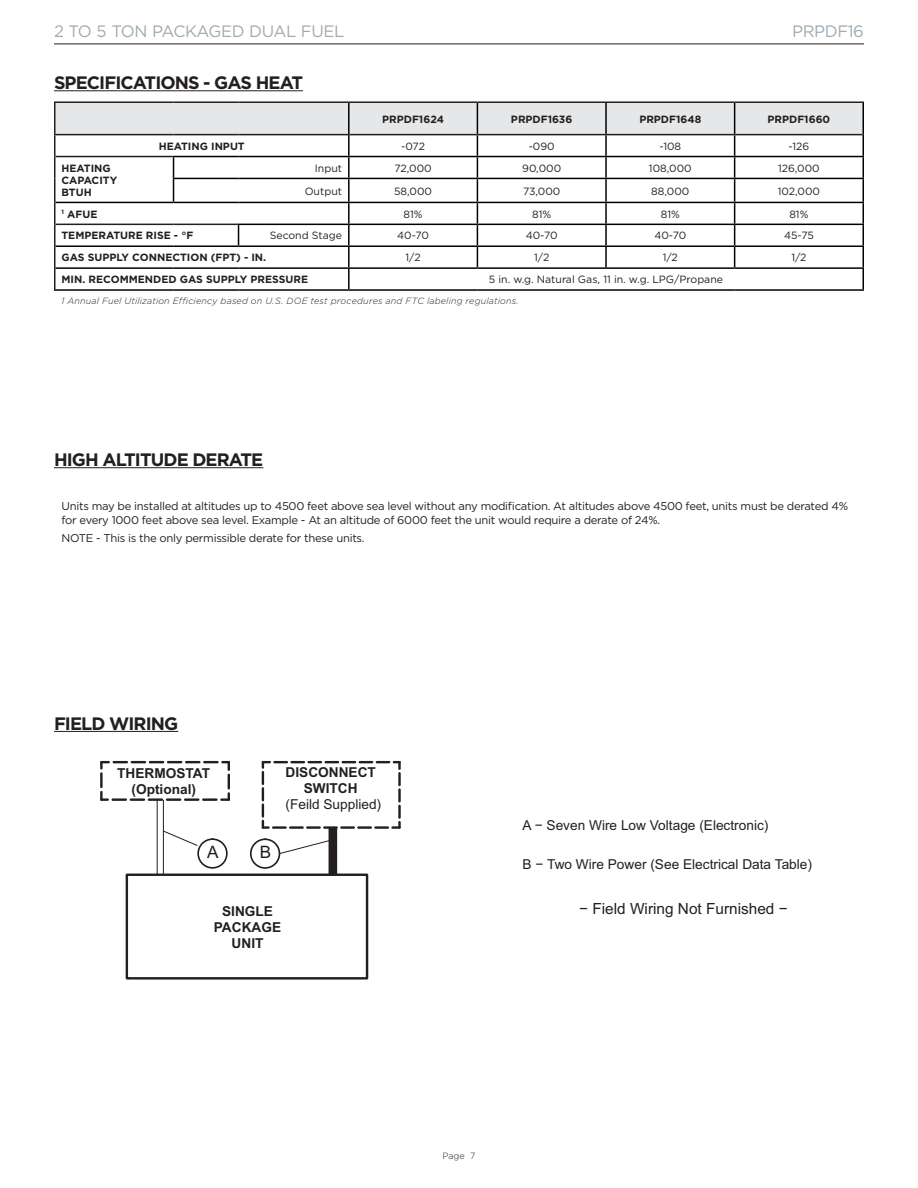
<style>
.page{position:relative;width:918px;height:1188px;background:#fff}
.page>*{position:absolute;margin:0;border:0;box-sizing:border-box;transform-origin:0 0}
.t1{font:700 18px "Gotham";letter-spacing:-.05em;color:#231f20}
.t2{font:17.1px "Arial";color:#231f20}
.t3{font:16.5px "Gotham";letter-spacing:-.025em;color:#9faab2}
.t4{font:15.45px "Arial";color:#231f20}
.t5{font:13.65px "Arial";color:#231f20}
.t6{font:700 13.65px/15.9px "Arial";color:#231f20;text-align:center}
.Body_Text{font:11.25px/13.5px "Gotham";letter-spacing:-.025em;color:#231f20}
.Chart_Body{font:10.5px "Gotham";color:#231f20}
.Chart_Headers{font:700 10.5px/12px "Gotham";color:#231f20}
.Footnotes{font:italic 300 9px "Gotham";letter-spacing:.02em;color:#231f20}
.t7{font:300 9px "Gotham";color:#231f20}
.s1{font-weight:400}
</style>
<div class="page">
<hr style="left:54px;top:44px;width:405px;height:1px;background:#231f20">
<hr style="left:459px;top:44px;width:405px;height:1px;background:#231f20">
<hr style="left:157px;top:785px;width:1px;height:115px;background:#231f20">
<hr style="left:163px;top:788px;width:1px;height:106px;background:#231f20">
<div style="left:329px;top:812px;width:8px;height:88px;background:#231f20"></div>
<div style="left:127px;top:875px;width:240px;height:103px;background:#fff"></div>
<div style="left:126px;top:874px;width:242px;height:106px;border:2px solid #231f20"></div>
<div style="left:197px;top:838px;width:31px;height:31px;background:#fff;border:2px solid #231f20;border-radius:50%"></div>
<div style="left:250px;top:838px;width:30px;height:31px;border:2px solid #231f20;border-radius:50%"></div>
<svg style="left:100px;top:761px;width:301px;height:94px"></svg>
<hr style="left:862px;top:269px;width:2px;height:20px;background:#000">
<hr style="left:54px;top:101px;width:120px;height:2px;background:#231f20">
<hr style="left:54px;top:103px;width:2px;height:31px;background:#231f20">
<hr style="left:174px;top:101px;width:65px;height:2px;background:#231f20">
<hr style="left:239px;top:101px;width:110px;height:2px;background:#231f20">
<hr style="left:349px;top:101px;width:128px;height:2px;background:#231f20">
<hr style="left:477px;top:101px;width:129px;height:2px;background:#231f20">
<hr style="left:606px;top:101px;width:129px;height:2px;background:#231f20">
<hr style="left:735px;top:101px;width:129px;height:2px;background:#231f20">
<hr style="left:54px;top:134px;width:120px;height:1px;background:#231f20">
<hr style="left:54px;top:135px;width:2px;height:22px;background:#231f20">
<hr style="left:862px;top:103px;width:2px;height:32px;background:#000">
<hr style="left:862px;top:135px;width:2px;height:21px;background:#000">
<hr style="left:54px;top:157px;width:2px;height:21px;background:#231f20">
<hr style="left:54px;top:178px;width:2px;height:24px;background:#231f20">
<hr style="left:735px;top:156px;width:129px;height:1px;background:#000">
<hr style="left:862px;top:157px;width:2px;height:21px;background:#000">
<hr style="left:735px;top:178px;width:129px;height:1px;background:#000">
<hr style="left:862px;top:179px;width:2px;height:23px;background:#000">
<hr style="left:735px;top:202px;width:129px;height:1px;background:#000">
<hr style="left:862px;top:203px;width:2px;height:21px;background:#000">
<hr style="left:54px;top:202px;width:2px;height:22px;background:#231f20">
<hr style="left:54px;top:224px;width:2px;height:22px;background:#231f20">
<hr style="left:735px;top:224px;width:129px;height:1px;background:#000">
<hr style="left:862px;top:225px;width:2px;height:20px;background:#000">
<hr style="left:735px;top:245px;width:129px;height:2px;background:#000">
<svg style="left:55px;top:102px;width:808px;height:165px"></svg>
<hr style="left:862px;top:247px;width:2px;height:20px;background:#000">
<hr style="left:56px;top:267px;width:118px;height:2px;background:#000">
<hr style="left:174px;top:267px;width:65px;height:2px;background:#000">
<hr style="left:239px;top:267px;width:110px;height:2px;background:#000">
<hr style="left:349px;top:267px;width:128px;height:2px;background:#000">
<hr style="left:348px;top:269px;width:2px;height:20px;background:#000">
<hr style="left:477px;top:267px;width:129px;height:2px;background:#000">
<hr style="left:606px;top:267px;width:129px;height:2px;background:#000">
<hr style="left:735px;top:267px;width:129px;height:2px;background:#000">
<hr style="left:54px;top:246px;width:2px;height:22px;background:#231f20">
<hr style="left:54px;top:268px;width:2px;height:21px;background:#231f20">
<hr style="left:54px;top:289px;width:120px;height:2px;background:#000">
<hr style="left:174px;top:289px;width:65px;height:2px;background:#000">
<hr style="left:239px;top:289px;width:110px;height:2px;background:#000">
<hr style="left:349px;top:289px;width:128px;height:2px;background:#000">
<hr style="left:477px;top:289px;width:129px;height:2px;background:#000">
<hr style="left:606px;top:289px;width:129px;height:2px;background:#000">
<hr style="left:735px;top:289px;width:129px;height:2px;background:#000">
<hr style="left:54px;top:90px;width:249px;height:1px;background:#231f20">
<hr style="left:54px;top:467px;width:209px;height:1px;background:#231f20">
<hr style="left:54px;top:731px;width:124px;height:1px;background:#231f20">
<h3 class="t3" style="left:54px;top:21px;width:292px">2 TO 5 TON PACKAGED DUAL FUEL</h3>
<h3 class="t3" style="left:792px;top:21px;width:73px">PRPDF16</h3>
<p class="t1" style="left:54px;top:71px;width:251px">SPECIFICATIONS - GAS HEAT</p>
<p class="Chart_Headers" style="left:382px;top:113px;width:63px">PRPDF1624</p>
<p class="Chart_Headers" style="left:511px;top:113px;width:63px">PRPDF1636</p>
<p class="Chart_Headers" style="left:639px;top:113px;width:63px">PRPDF1648</p>
<p class="Chart_Headers" style="left:768px;top:113px;width:64px">PRPDF1660</p>
<p class="Chart_Headers" style="left:159px;top:140px;width:87px">HEATING INPUT</p>
<p class="Chart_Body" style="left:401px;top:139px;width:25px">-072</p>
<p class="Chart_Body" style="left:529px;top:139px;width:28px">-090</p>
<p class="Chart_Body" style="left:659px;top:139px;width:23px">-108</p>
<p class="Chart_Body" style="left:789px;top:139px;width:22px">-126</p>
<p class="Chart_Headers" style="left:62px;top:162px;width:57px">HEATING<br>CAPACITY<br>BTUH</p>
<p class="Chart_Body" style="left:315px;top:161px;width:29px">Input</p>
<p class="Chart_Body" style="left:394px;top:161px;width:39px">72,000</p>
<p class="Chart_Body" style="left:522px;top:161px;width:40px">90,000</p>
<p class="Chart_Body" style="left:649px;top:161px;width:44px">108,000</p>
<p class="Chart_Body" style="left:778px;top:161px;width:43px">126,000</p>
<p class="Chart_Body" style="left:305px;top:184px;width:39px">Output</p>
<p class="Chart_Body" style="left:394px;top:184px;width:39px">58,000</p>
<p class="Chart_Body" style="left:523px;top:184px;width:39px">73,000</p>
<p class="Chart_Body" style="left:651px;top:184px;width:40px">88,000</p>
<p class="Chart_Body" style="left:778px;top:184px;width:44px">102,000</p>
<p class="Chart_Headers" style="left:62px;top:208px;width:37px"><sup>1</sup> AFUE</p>
<p class="Chart_Body" style="left:404px;top:207px;width:21px">81%</p>
<p class="Chart_Body" style="left:532px;top:207px;width:21px">81%</p>
<p class="Chart_Body" style="left:661px;top:207px;width:21px">81%</p>
<p class="Chart_Body" style="left:789px;top:207px;width:21px">81%</p>
<p class="Chart_Headers" style="left:62px;top:230px;width:133px">TEMPERATURE RISE - °F</p>
<p class="Chart_Body" style="left:270px;top:229px;width:74px">Second Stage</p>
<p class="Chart_Body" style="left:397px;top:229px;width:33px">40-70</p>
<p class="Chart_Body" style="left:526px;top:229px;width:33px">40-70</p>
<p class="Chart_Body" style="left:654px;top:229px;width:33px">40-70</p>
<p class="Chart_Body" style="left:784px;top:229px;width:31px">45-75</p>
<p class="Chart_Headers" style="left:62px;top:252px;width:206px">GAS SUPPLY CONNECTION (FPT) - IN.</p>
<p class="Chart_Body" style="left:406px;top:251px;width:17px">1/2</p>
<p class="Chart_Body" style="left:534px;top:251px;width:17px">1/2</p>
<p class="Chart_Body" style="left:663px;top:251px;width:17px">1/2</p>
<p class="Chart_Body" style="left:791px;top:251px;width:17px">1/2</p>
<p class="Chart_Headers" style="left:62px;top:273px;width:248px">MIN. RECOMMENDED GAS SUPPLY PRESSURE</p>
<p class="Chart_Body" style="left:489px;top:273px;width:236px">5 in. w.g. Natural Gas, 11 in. w.g. LPG/Propane</p>
<p class="Footnotes" style="left:62px;top:295px;width:459px">1 Annual Fuel Utilization Efficiency based on U.S. DOE test procedures and FTC labeling regulations.</p>
<p class="t1" style="left:54px;top:448px;width:211px">HIGH ALTITUDE DERATE</p>
<p class="Body_Text" style="left:62px;top:500px;width:788px">Units may be installed at altitudes up to 4500 feet above sea level without any modification. At altitudes above 4500 feet, units must be derated 4% for every 1000 feet above sea level. Example - At an altitude of 6000 feet the unit would require a derate of 24%.</p>
<p class="Body_Text" style="left:62px;top:531px;width:305px">NOTE - This is the only permissible derate for these units.</p>
<p class="t1" style="left:54px;top:711px;width:126px">FIELD WIRING</p>
<p class="t6" style="left:117px;top:765px;width:94px">THERMOSTAT (Optional)</p>
<p class="t2" style="left:207px;top:841px;width:13px">A</p>
<p class="t2" style="left:260px;top:841px;width:13px">B</p>
<p class="t6" style="left:286px;top:764px;width:97px">DISCONNECT<br>SWITCH<br><span class="s1">(Feild Supplied)</span></p>
<p class="t6" style="left:214px;top:903px;width:69px">SINGLE<br>PACKAGE<br>UNIT</p>
<p class="t5" style="left:523px;top:817px;width:247px">A − Seven Wire Low Voltage (Electronic)</p>
<p class="t5" style="left:523px;top:856px;width:291px">B − Two Wire Power (See Electrical Data Table)</p>
<p class="t4" style="left:579px;top:898px;width:210px">− Field Wiring Not Furnished −</p>
<p class="t7" style="left:443px;top:1150px;width:34px">Page 7</p>
</div>
